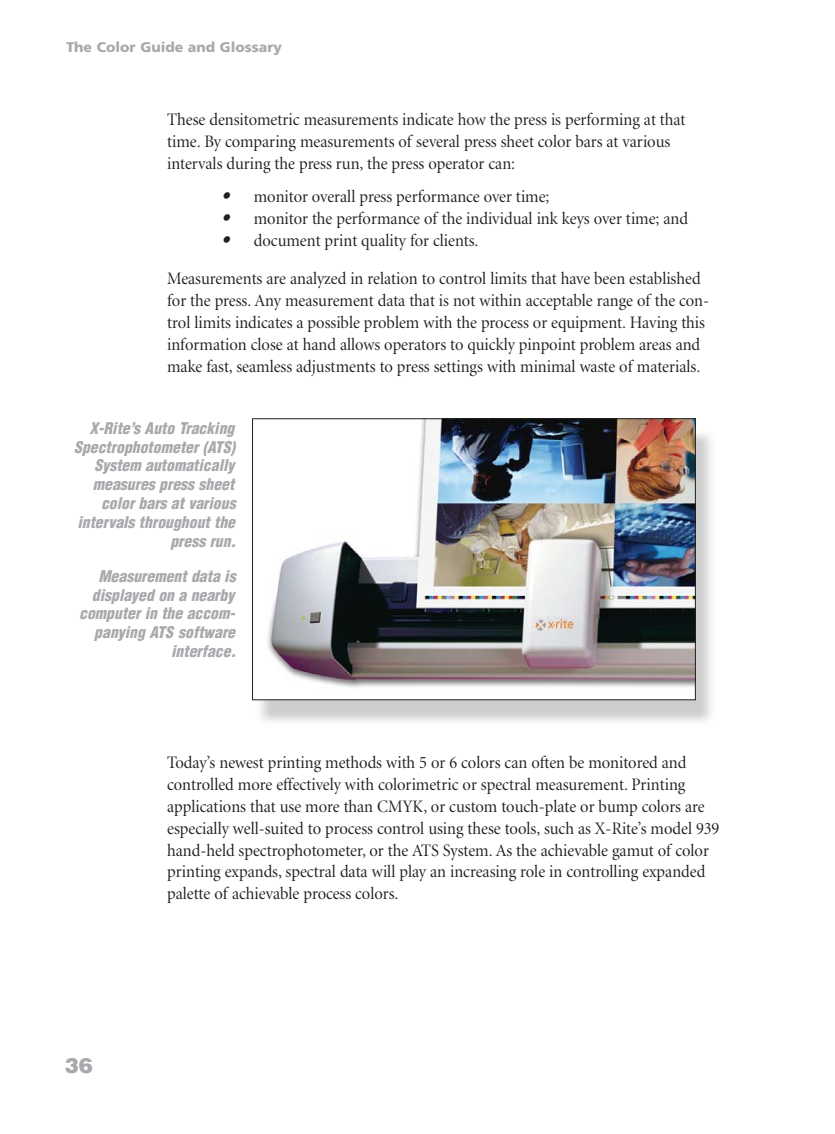
<style>
.page{position:relative;width:835px;height:1134px;background:#fff}
.page>*{position:absolute;margin:0;border:0;box-sizing:border-box;transform-origin:0 0}
.t1{font:900 21px "Helvetica";color:#a7a9ac}
.t2{font:17.5px/21.9px "Minion Display";color:#231f20;scale:.95 1}
.t3{font:italic 900 condensed 15.75px/18.9px "Helvetica";color:#a7a9ac;text-align:right}
.t4{font:900 14px "Frutiger LT Std";color:#a7a9ac}
.s1{font-family:"Helvetica";font-weight:900;font-style:italic;font-stretch:condensed}
</style>
<div class="page">
<img style="left:265px;top:420px;width:429px;height:269px">
<div style="left:252px;top:418px;width:444px;height:282px;border:1px solid #231f20"></div>
<p class="t4" style="left:66px;top:42px;width:217px">The Color Guide and Glossary</p>
<p class="t2" style="left:167px;top:110px;width:547px">These densitometric measurements indicate how the press is performing at that time. By comparing measurements of several press sheet color bars at various intervals during the press run, the press operator can:</p>
<p class="t2" style="left:222px;top:187px;width:346px"><span class="s1">•</span> monitor overall press performance over time;</p>
<p class="t2" style="left:222px;top:209px;width:492px"><span class="s1">•</span> monitor the performance of the individual ink keys over time; and</p>
<p class="t2" style="left:222px;top:231px;width:271px"><span class="s1">•</span> document print quality for clients.</p>
<p class="t2" style="left:167px;top:269px;width:572px">Measurements are analyzed in relation to control limits that have been established for the press. Any measurement data that is not within acceptable range of the con&shy;trol limits indicates a possible problem with the process or equipment. Having this information close at hand allows operators to quickly pinpoint problem areas and make fast, seamless adjustments to press settings with minimal waste of materials.</p>
<p class="t3" style="left:74px;top:420px;width:163px">X-Rite’s Auto Tracking<br>Spectrophotometer (ATS)<br>System automatically measures press sheet color bars at various intervals throughout the press run.</p>
<p class="t3" style="left:79px;top:568px;width:158px">Measurement data is displayed on a nearby computer in the accom&shy;panying ATS software interface.</p>
<p class="t1" style="left:65px;top:1058px;width:30px">36</p>
<p class="t2" style="left:167px;top:753px;width:583px">Today’s newest printing methods with 5 or 6 colors can often be monitored and controlled more effectively with colorimetric or spectral measurement. Printing applications that use more than CMYK, or custom touch-plate or bump colors are especially well-suited to process control using these tools, such as X-Rite’s model 939 hand-held spectrophotometer, or the ATS System. As the achievable gamut of color printing expands, spectral data will play an increasing role in controlling expanded palette of achievable process colors.</p>
</div>
